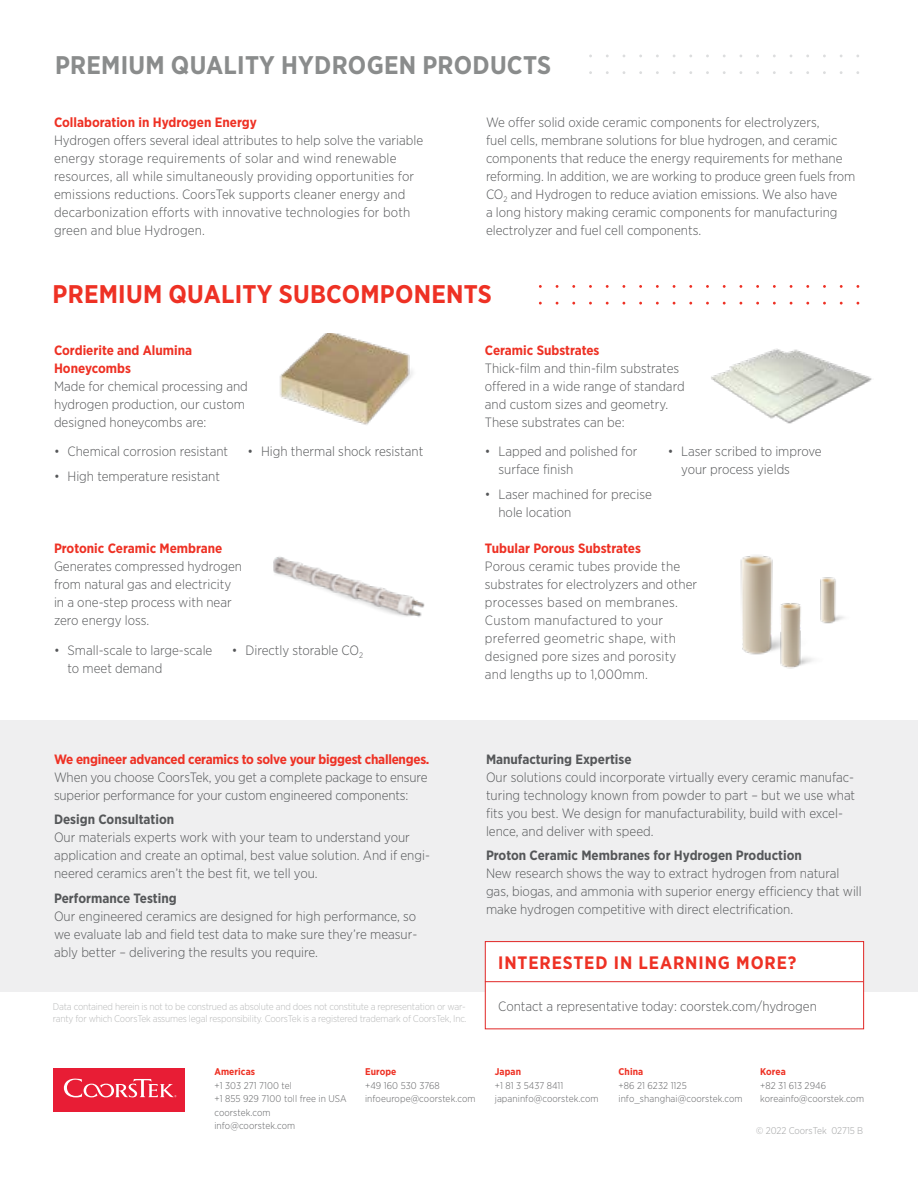
<style>
.page{position:relative;width:918px;height:1188px;background:#fff}
.page>*{position:absolute;margin:0;border:0;box-sizing:border-box;transform-origin:0 0}
.t1{font:700 25.5px "Gotham Narrow";letter-spacing:.01em;color:#8a8c8c}
.t2{font:700 25.5px "Gotham Narrow";letter-spacing:.01em;color:#ee3124}
.t3{font:700 18px "Gotham Narrow";letter-spacing:.05em;color:#ee3124}
.t4{font:300 13.5px/18px "Gotham Narrow";color:#555759}
.t5{font:700 13.5px/18px "Gotham Narrow";color:#ee3124}
.t6{font:700 13.5px "Gotham Narrow";color:#555759}
.t7{font:700 13.5px "Gotham Narrow";letter-spacing:-.02em;color:#ee3124}
.t8{font:300 9.75px/13.5px "Gotham Narrow";letter-spacing:.01em;color:#636466}
.t9{font:300 9.75px/12px "Gotham Narrow";letter-spacing:-.02em;color:#b9baba}
.t10{font:700 9.75px "Gotham Narrow";letter-spacing:.01em;color:#ee3124}
.t11{font:300 9.75px "Gotham Narrow";color:#a2a3a4}
</style>
<div class="page">
<div style="left:53px;top:1068px;width:132px;height:43px;background:#e81d35"></div>
<svg style="left:64px;top:1079px;width:113px;height:18px"></svg>
<div style="left:0;top:720px;width:918px;height:272px;background:#efeff0"></div>
<img style="left:279px;top:333px;width:134px;height:92px">
<img style="left:273px;top:557px;width:152px;height:60px">
<img style="left:711px;top:348px;width:161px;height:76px">
<div style="left:485px;top:941px;width:379px;height:88px;background:#fff;border:1px solid #e12726"></div>
<hr style="left:485px;top:981px;width:378px;height:1px;background:#e12726">
<img style="left:740px;top:555px;width:33px;height:100px">
<img style="left:757px;top:580px;width:56px;height:89px">
<img style="left:804px;top:577px;width:40px;height:57px">
<h2 class="t1" style="left:55px;top:49px;width:498px">PREMIUM QUALITY HYDROGEN PRODUCTS</h2>
<p class="t5" style="left:54px;top:114px;width:204px">Collaboration in Hydrogen Energy</p>
<p class="t4" style="left:54px;top:131px;width:371px">Hydrogen ofers several ideal attributes to help solve the variable energy storage requirements of solar and wind renewable resources, all while simultaneously providing opportunities for emissions reductions. CoorsTek supports cleaner energy and decarbonization eforts with innovative technologies for both green and blue Hydrogen.</p>
<p class="t4" style="left:486px;top:113px;width:371px">We ofer solid oxide ceramic components for electrolyzers,<br>fuel cells, membrane solutions for blue hydrogen, and ceramic components that reduce the energy requirements for methane reforming. In addition, we are working to produce green fuels from CO<sub>2</sub> and Hydrogen to reduce aviation emissions. We also have<br>a long history making ceramic components for manufacturing electrolyzer and fuel cell components.</p>
<h2 class="t2" style="left:53px;top:278px;width:441px">PREMIUM QUALITY SUBCOMPONENTS</h2>
<p class="t5" style="left:54px;top:341px;width:140px">Cordierite and Alumina<br>Honeycombs</p>
<p class="t4" style="left:54px;top:377px;width:195px">Made for chemical processing and hydrogen production, our custom designed honeycombs are:</p>
<p class="t4" style="left:54px;top:442px;width:176px">• Chemical corrosion resistant</p>
<p class="t4" style="left:248px;top:442px;width:177px">• High thermal shock resistant</p>
<p class="t4" style="left:54px;top:467px;width:167px">• High temperature resistant</p>
<p class="t5" style="left:54px;top:539px;width:170px">Protonic Ceramic Membrane</p>
<p class="t4" style="left:54px;top:557px;width:190px">Generates compressed hydrogen from natural gas and electricity in a one-step process with near zero energy loss.</p>
<p class="t4" style="left:54px;top:641px;width:160px">• Small-scale to large-scale</p>
<p class="t4" style="left:232px;top:641px;width:133px">• Directly storable CO<sub>2</sub></p>
<p class="t4" style="left:68px;top:659px;width:96px">to meet demand</p>
<p class="t5" style="left:485px;top:341px;width:116px">Ceramic Substrates</p>
<p class="t4" style="left:485px;top:359px;width:201px">Thick-flm and thin-flm substrates ofered in a wide range of standard and custom sizes and geometry.</p>
<p class="t4" style="left:485px;top:413px;width:141px">These substrates can be:</p>
<p class="t4" style="left:485px;top:442px;width:154px">• Lapped and polished for</p>
<p class="t4" style="left:668px;top:442px;width:156px">• Laser scribed to improve</p>
<p class="t4" style="left:498px;top:460px;width:76px">surface finish</p>
<p class="t4" style="left:681px;top:460px;width:110px">your process yields</p>
<p class="t4" style="left:485px;top:485px;width:168px">• Laser machined for precise</p>
<p class="t4" style="left:498px;top:503px;width:75px">hole location</p>
<p class="t5" style="left:485px;top:539px;width:158px">Tubular Porous Substrates</p>
<p class="t4" style="left:485px;top:556px;width:214px">Porous ceramic tubes provide the substrates for electrolyzers and other processes based on membranes.<br>Custom manufactured to your preferred geometric shape, with designed pore sizes and porosity and lengths up to 1,000mm.</p>
<p class="t7" style="left:54px;top:750px;width:377px">We engineer advanced ceramics to solve your biggest challenges.</p>
<p class="t4" style="left:54px;top:768px;width:375px">When you choose CoorsTek, you get a complete package to ensure superior performance for your custom engineered components:</p>
<p class="t6" style="left:54px;top:811px;width:122px">Design Consultation</p>
<p class="t4" style="left:54px;top:828px;width:378px">Our materials experts work with your team to understand your application and create an optimal, best value solution. And if engi&shy;neered ceramics aren’t the best ft, we tell you.</p>
<p class="t6" style="left:54px;top:890px;width:124px">Performance Testing</p>
<p class="t4" style="left:54px;top:907px;width:365px;text-align:justify">Our engineered ceramics are designed for high performance, so we evaluate lab and feld test data to make sure they’re measur&shy;ably better – delivering the results you require.</p>
<p class="t9" style="left:53px;top:1001px;width:415px">Data contained herein is not to be construed as absolute and does not constitute a representation or war&shy;ranty for which CoorsTek assumes legal responsibility. CoorsTek is a registered trademark of CoorsTek, Inc.</p>
<p class="t6" style="left:486px;top:750px;width:147px">Manufacturing Expertise</p>
<p class="t4" style="left:486px;top:768px;width:371px">Our solutions could incorporate virtually every ceramic manufac&shy;turing technology known from powder to part – but we use what fts you best. We design for manufacturability, build with excel&shy;lence, and deliver with speed.</p>
<p class="t6" style="left:486px;top:847px;width:317px">Proton Ceramic Membranes for Hydrogen Production</p>
<p class="t4" style="left:486px;top:864px;width:377px">New research shows the way to extract hydrogen from natural gas, biogas, and ammonia with superior energy efciency that will make hydrogen competitive with direct electrifcation.</p>
<h4 class="t3" style="left:498px;top:951px;width:300px">INTERESTED IN LEARNING MORE?</h4>
<p class="t4" style="left:498px;top:997px;width:320px">Contact a representative today: coorstek.com/hydrogen</p>
<p class="t10" style="left:214px;top:1066px;width:42px">Americas</p>
<p class="t8" style="left:214px;top:1078px;width:134px">+1 303 271 7100 tel<br>+1 855 929 7100 toll free in USA coorstek.com info@coorstek.com</p>
<p class="t10" style="left:365px;top:1066px;width:33px">Europe</p>
<p class="t8" style="left:365px;top:1078px;width:112px">+49 160 530 3768 infoeurope@coorstek.com</p>
<p class="t10" style="left:495px;top:1066px;width:28px">Japan</p>
<p class="t8" style="left:495px;top:1078px;width:105px">+1 81 3 5437 8411 japaninfo@coorstek.com</p>
<p class="t10" style="left:618px;top:1066px;width:26px">China</p>
<p class="t8" style="left:618px;top:1078px;width:126px">+86 21 6232 1125 info_shanghai@coorstek.com</p>
<p class="t10" style="left:760px;top:1066px;width:27px">Korea</p>
<p class="t8" style="left:760px;top:1078px;width:106px">+82 31 613 2946 koreainfo@coorstek.com</p>
<p class="t11" style="left:756px;top:1125px;width:109px">© 2022 CoorsTek 02715 B</p>
</div>
